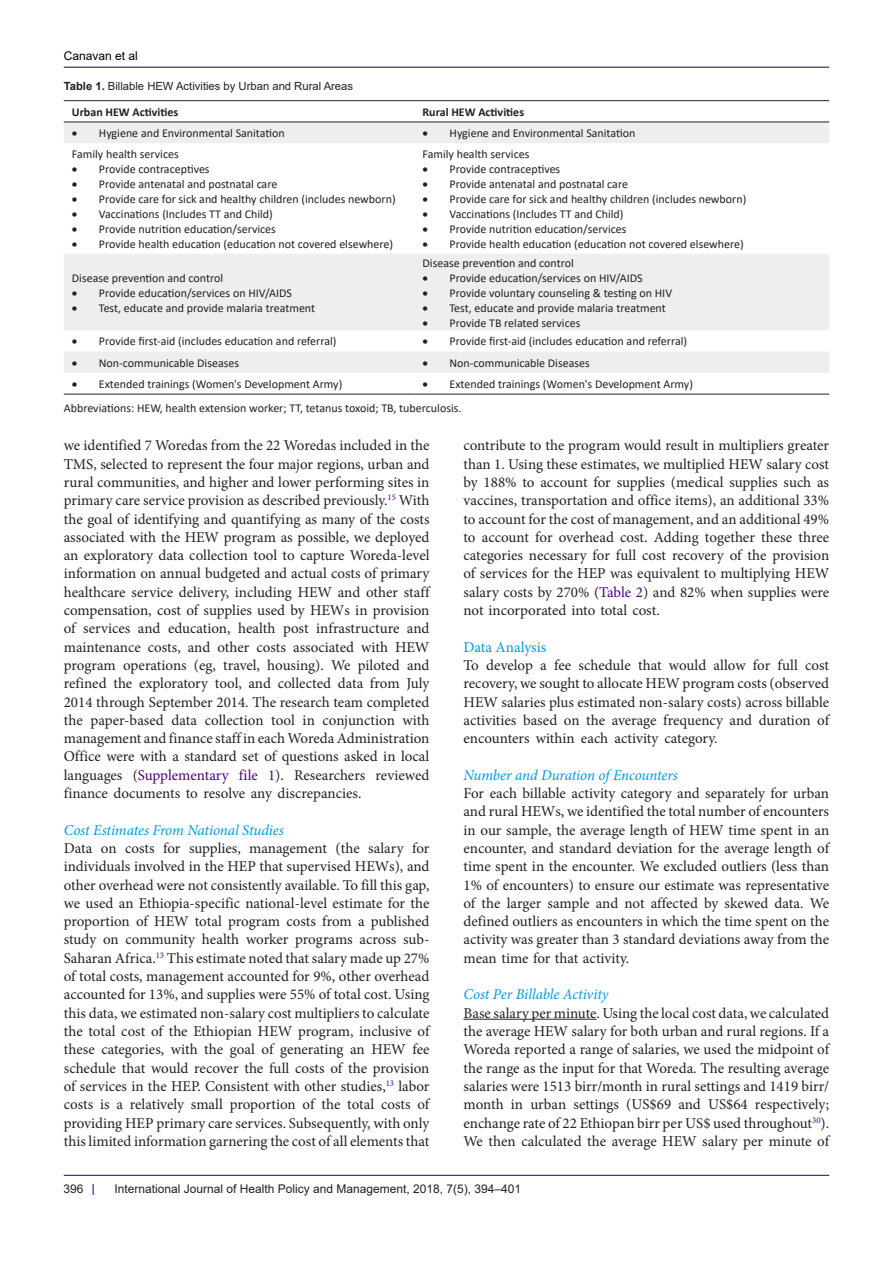
<style>
.page{position:relative;width:893px;height:1263px;background:#fff}
.page>*{position:absolute;margin:0;border:0;box-sizing:border-box;transform-origin:0 0}
.t1{font:15px/18.3px "Minion Pro";color:#231f20;text-align:justify}
.t2{font:italic 15px "Minion Pro";letter-spacing:-.01em;color:#0099e5}
.t3{font:15px "Minion Pro";color:#0099e5}
.t4{font:12px "Calibri";color:#231f20}
.t5{font:12px "Arial";color:#231f20}
.t6{font:700 12px "Calibri";color:#231f20}
.t7{font:12px "Arial";color:#000001}
.t8{font:11.25px "Arial";color:#231f20}
.s1{font-weight:700}
.s2{color:#4b0082}
</style>
<div class="page">
<hr style="left:64px;top:67px;width:765px;height:1px;background:#190066">
<hr style="left:64px;top:1175px;width:765px;height:1px;background:#190066">
<hr style="left:463px;top:1019px;width:133px;height:1px;background:#231f20">
<svg style="left:64px;top:123px;width:765px;height:250px"></svg>
<hr style="left:64px;top:100px;width:350px;height:1px;background:#231f20">
<hr style="left:414px;top:100px;width:415px;height:1px;background:#231f20">
<hr style="left:64px;top:122px;width:350px;height:1px;background:#231f20">
<hr style="left:414px;top:122px;width:415px;height:1px;background:#231f20">
<hr style="left:64px;top:394px;width:350px;height:1px;background:#231f20">
<hr style="left:414px;top:394px;width:415px;height:1px;background:#231f20">
<p class="t7" style="left:64px;top:48px;width:76px">Canavan et al</p>
<p class="t8" style="left:64px;top:78px;width:291px"><span class="s1">Table 1.</span> Billable HEW Activities by Urban and Rural Areas</p>
<p class="t6" style="left:72px;top:103px;width:108px">Urban HEW Activities</p>
<p class="t6" style="left:423px;top:103px;width:103px">Rural HEW Activities</p>
<p class="t4" style="left:72px;top:125px;width:214px">• Hygiene and Environmental Sanitation</p>
<p class="t4" style="left:423px;top:125px;width:214px">• Hygiene and Environmental Sanitation</p>
<p class="t4" style="left:72px;top:146px;width:108px">Family health services</p>
<p class="t4" style="left:72px;top:161px;width:139px">• Provide contraceptives</p>
<p class="t4" style="left:72px;top:176px;width:207px">• Provide antenatal and postnatal care</p>
<p class="t4" style="left:72px;top:191px;width:325px">• Provide care for sick and healthy children (includes newborn)</p>
<p class="t4" style="left:72px;top:206px;width:202px">• Vaccinations (Includes TT and Child)</p>
<p class="t4" style="left:72px;top:221px;width:206px">• Provide nutrition education/services</p>
<p class="t4" style="left:72px;top:236px;width:323px">• Provide health education (education not covered elsewhere)</p>
<p class="t4" style="left:423px;top:146px;width:108px">Family health services</p>
<p class="t4" style="left:423px;top:161px;width:139px">• Provide contraceptives</p>
<p class="t4" style="left:423px;top:176px;width:207px">• Provide antenatal and postnatal care</p>
<p class="t4" style="left:423px;top:191px;width:325px">• Provide care for sick and healthy children (includes newborn)</p>
<p class="t4" style="left:423px;top:206px;width:202px">• Vaccinations (Includes TT and Child)</p>
<p class="t4" style="left:423px;top:221px;width:206px">• Provide nutrition education/services</p>
<p class="t4" style="left:423px;top:236px;width:323px">• Provide health education (education not covered elsewhere)</p>
<p class="t4" style="left:72px;top:269px;width:153px">Disease prevention and control</p>
<p class="t4" style="left:72px;top:284px;width:222px">• Provide education/services on HIV/AIDS</p>
<p class="t4" style="left:72px;top:299px;width:245px">• Test, educate and provide malaria treatment</p>
<p class="t4" style="left:423px;top:254px;width:153px">Disease prevention and control</p>
<p class="t4" style="left:423px;top:269px;width:222px">• Provide education/services on HIV/AIDS</p>
<p class="t4" style="left:423px;top:284px;width:251px">• Provide voluntary counseling &amp; testing on HIV</p>
<p class="t4" style="left:423px;top:299px;width:245px">• Test, educate and provide malaria treatment</p>
<p class="t4" style="left:423px;top:314px;width:159px">• Provide TB related services</p>
<p class="t4" style="left:72px;top:333px;width:266px">• Provide first-aid (includes education and referral)</p>
<p class="t4" style="left:423px;top:333px;width:266px">• Provide first-aid (includes education and referral)</p>
<p class="t4" style="left:72px;top:354px;width:169px">• Non-communicable Diseases</p>
<p class="t4" style="left:423px;top:354px;width:169px">• Non-communicable Diseases</p>
<p class="t4" style="left:72px;top:375px;width:272px">• Extended trainings (Women's Development Army)</p>
<p class="t4" style="left:423px;top:375px;width:272px">• Extended trainings (Women's Development Army)</p>
<p class="t4" style="left:64px;top:400px;width:399px">Abbreviations: HEW, health extension worker; TT, tetanus toxoid; TB, tuberculosis.</p>
<p class="t1" style="left:64px;top:436px;width:367px">we identified 7 Woredas from the 22 Woredas included in the TMS, selected to represent the four major regions, urban and rural communities, and higher and lower performing sites in primary care service provision as described previously.<sup>15</sup> With the goal of identifying and quantifying as many of the costs associated with the HEW program as possible, we deployed an exploratory data collection tool to capture Woreda-level information on annual budgeted and actual costs of primary healthcare service delivery, including HEW and other staff compensation, cost of supplies used by HEWs in provision of services and education, health post infrastructure and maintenance costs, and other costs associated with HEW program operations (eg, travel, housing). We piloted and refined the exploratory tool, and collected data from July 2014 through September 2014. The research team completed the paper-based data collection tool in conjunction with management and finance staff in each Woreda Administration Office were with a standard set of questions asked in local languages (<span class="s2">Supplementary file 1</span>). Researchers reviewed finance documents to resolve any discrepancies.</p>
<p class="t2" style="left:64px;top:820px;width:222px">Cost Estimates From National Studies</p>
<p class="t1" style="left:64px;top:839px;width:367px">Data on costs for supplies, management (the salary for individuals involved in the HEP that supervised HEWs), and other overhead were not consistently available. To fill this gap, we used an Ethiopia-specific national-level estimate for the proportion of HEW total program costs from a published study on community health worker programs across sub-Saharan Africa.<sup>13</sup> This estimate noted that salary made up 27% of total costs, management accounted for 9%, other overhead accounted for 13%, and supplies were 55% of total cost. Using this data, we estimated non-salary cost multipliers to calculate the total cost of the Ethiopian HEW program, inclusive of these categories, with the goal of generating an HEW fee schedule that would recover the full costs of the provision of services in the HEP. Consistent with other studies,<sup>13</sup> labor costs is a relatively small proportion of the total costs of providing HEP primary care services. Subsequently, with only this limited information garnering the cost of all elements that</p>
<p class="t1" style="left:463px;top:436px;width:367px">contribute to the program would result in multipliers greater than 1. Using these estimates, we multiplied HEW salary cost by 188% to account for supplies (medical supplies such as vaccines, transportation and office items), an additional 33% to account for the cost of management, and an additional 49% to account for overhead cost. Adding together these three categories necessary for full cost recovery of the provision of services for the HEP was equivalent to multiplying HEW salary costs by 270% (<span class="s2">Table 2</span>) and 82% when supplies were not incorporated into total cost.</p>
<p class="t3" style="left:463px;top:637px;width:84px">Data Analysis</p>
<p class="t1" style="left:463px;top:656px;width:367px">To develop a fee schedule that would allow for full cost recovery, we sought to allocate HEW program costs (observed HEW salaries plus estimated non-salary costs) across billable activities based on the average frequency and duration of encounters within each activity category.</p>
<p class="t2" style="left:463px;top:765px;width:216px">Number and Duration of Encounters</p>
<p class="t1" style="left:463px;top:784px;width:367px">For each billable activity category and separately for urban and rural HEWs, we identified the total number of encounters in our sample, the average length of HEW time spent in an encounter, and standard deviation for the average length of time spent in the encounter. We excluded outliers (less than 1% of encounters) to ensure our estimate was representative of the larger sample and not affected by skewed data. We defined outliers as encounters in which the time spent on the activity was greater than 3 standard deviations away from the mean time for that activity.</p>
<p class="t2" style="left:463px;top:984px;width:147px">Cost Per Billable Activity</p>
<p class="t1" style="left:463px;top:1004px;width:367px">Base salary per minute. Using the local cost data, we calculated the average HEW salary for both urban and rural regions. If a Woreda reported a range of salaries, we used the midpoint of the range as the input for that Woreda. The resulting average salaries were 1513 birr/month in rural settings and 1419 birr/ month in urban settings (US$69 and US$64 respectively; enchange rate of 22 Ethiopan birr per US$ used throughout<sup>30</sup>).<br>We then calculated the average HEW salary per minute of</p>
<p class="t5" style="left:64px;top:1180px;width:22px">396</p>
<p class="t5" style="left:114px;top:1180px;width:408px">International Journal of Health Policy and Management, 2018, 7(5), 394–401</p>
</div>
